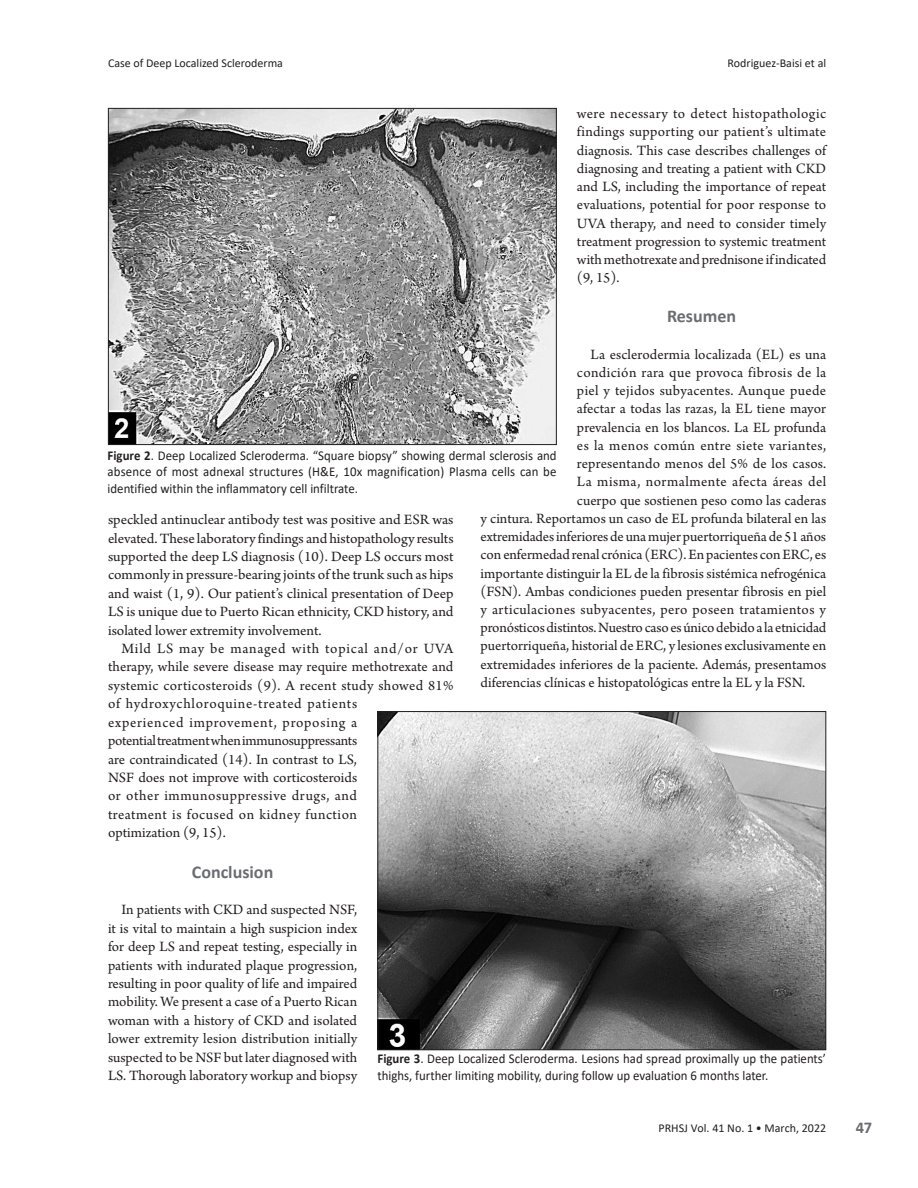
<style>
.page{position:relative;width:918px;height:1188px;background:#fff}
.page>*{position:absolute;margin:0;border:0;box-sizing:border-box;transform-origin:0 0}
.Article_Subtitle{font:700 18px "Calibri";color:#6c6d70}
.t1{font:700 16.5px "Calibri";color:#6c6d70}
.Article_Text{font:15px/18.5px "Arno Pro";color:#231f20;text-align:justify}
.Article_Text-2{font:15px/18.5px "Arno Pro";letter-spacing:.02em;color:#231f20}
.Article_Text-3{font:15px "Arno Pro";letter-spacing:.025em;color:#231f20}
.Article_Text-4{font:15px "Arno Pro";letter-spacing:.03em;color:#231f20}
.Figures_and_tables{font:13.5px/16.2px "Calibri";color:#231f20;text-align:justify;scale:.95 1}
.t2{font:12px "Calibri";color:#231f20}
.s1{font-weight:700}
</style>
<div class="page">
<img style="left:110px;top:110px;width:445px;height:333px">
<div style="left:108px;top:108px;width:449px;height:337px;border:1px solid #231f20"></div>
<img style="left:379px;top:713px;width:445px;height:335px">
<div style="left:377px;top:711px;width:449px;height:339px;border:1px solid #231f20"></div>
<p class="t2" style="left:108px;top:55px;width:177px">Case of Deep Localized Scleroderma</p>
<p class="t2" style="left:727px;top:55px;width:100px">Rodriguez-Baisi et al</p>
<p class="Article_Text" style="left:577px;top:105px;width:251px">were necessary to detect histopathologic findings supporting our patient’s ultimate diagnosis. This case describes challenges of diagnosing and treating a patient with CKD and LS, including the importance of repeat evaluations, potential for poor response to UVA therapy, and need to consider timely treatment progression to systemic treatment with methotrexate and prednisone if indicated (9, 15).</p>
<p class="Article_Subtitle" style="left:667px;top:304px;width:71px">Resumen</p>
<p class="Article_Text" style="left:590px;top:346px;width:237px">La esclerodermia localizada (EL) es una</p>
<p class="Article_Text-3" style="left:577px;top:364px;width:251px">condición rara que provoca fibrosis de la</p>
<p class="Article_Text-2" style="left:577px;top:382px;width:251px">piel y tejidos subyacentes. Aunque puede</p>
<p class="Article_Text" style="left:577px;top:401px;width:251px">afectar a todas las razas, la EL tiene mayor</p>
<p class="Article_Text" style="left:577px;top:419px;width:251px">prevalencia en los blancos. La EL profunda</p>
<p class="Article_Text-4" style="left:577px;top:437px;width:251px">es la menos común entre siete variantes,</p>
<p class="Article_Text" style="left:577px;top:455px;width:251px">representando menos del 5% de los casos.</p>
<p class="Article_Text-4" style="left:577px;top:473px;width:251px">La misma, normalmente afecta áreas del</p>
<p class="Article_Text" style="left:577px;top:492px;width:251px">cuerpo que sostienen peso como las caderas</p>
<p class="Article_Text" style="left:481px;top:510px;width:347px">y cintura. Reportamos un caso de EL profunda bilateral en las</p>
<p class="Article_Text" style="left:481px;top:528px;width:347px">extremidades inferiores de una mujer puertorriqueña de 51 años</p>
<p class="Article_Text" style="left:481px;top:546px;width:347px">con enfermedad renal crónica (ERC). En pacientes con ERC, es</p>
<p class="Article_Text" style="left:481px;top:565px;width:347px">importante distinguir la EL de la fibrosis sistémica nefrogénica</p>
<p class="Article_Text" style="left:481px;top:583px;width:347px">(FSN). Ambas condiciones pueden presentar fibrosis en piel</p>
<p class="Article_Text-3" style="left:481px;top:601px;width:347px">y articulaciones subyacentes, pero poseen tratamientos y</p>
<p class="Article_Text" style="left:481px;top:619px;width:347px">pronósticos distintos. Nuestro caso es único debido a la etnicidad</p>
<p class="Article_Text" style="left:481px;top:637px;width:347px">puertorriqueña, historial de ERC, y lesiones exclusivamente en</p>
<p class="Article_Text" style="left:481px;top:656px;width:347px">extremidades inferiores de la paciente. Además, presentamos</p>
<p class="Article_Text" style="left:481px;top:674px;width:326px">diferencias clínicas e histopatológicas entre la EL y la FSN.</p>
<p class="Figures_and_tables" style="left:108px;top:447px;width:474px"><span class="s1">Figure 2</span>. Deep Localized Scleroderma. “Square biopsy” showing dermal sclerosis and absence of most adnexal structures (H&amp;E, 10x magnification) Plasma cells can be identified within the inflammatory cell infiltrate.</p>
<p class="Article_Text" style="left:108px;top:511px;width:347px">speckled antinuclear antibody test was positive and ESR was elevated. These laboratory findings and histopathology results supported the deep LS diagnosis (10). Deep LS occurs most commonly in pressure-bearing joints of the trunk such as hips and waist (1, 9). Our patient’s clinical presentation of Deep LS is unique due to Puerto Rican ethnicity, CKD history, and isolated lower extremity involvement.</p>
<p class="Article_Text-2" style="left:108px;top:640px;width:347px;text-indent:14px">Mild LS may be managed with topical and/or UVA therapy, while severe disease may require methotrexate and systemic corticosteroids (9). A recent study showed 81% of hydroxychloroquine-treated patients<br>experienced improvement, proposing a<br>potential treatment when immunosuppressants<br>are contraindicated (14). In contrast to LS,<br>NSF does not improve with corticosteroids<br>or other immunosuppressive drugs, and<br>treatment is focused on kidney function<br>optimization (9, 15).</p>
<p class="Article_Subtitle" style="left:192px;top:859px;width:83px">Conclusion</p>
<p class="Article_Text" style="left:108px;top:901px;width:251px;text-indent:14px">In patients with CKD and suspected NSF, it is vital to maintain a high suspicion index for deep LS and repeat testing, especially in patients with indurated plaque progression, resulting in poor quality of life and impaired mobility. We present a case of a Puerto Rican woman with a history of CKD and isolated lower extremity lesion distribution initially suspected to be NSF but later diagnosed with LS. Thorough laboratory workup and biopsy</p>
<p class="Figures_and_tables" style="left:377px;top:1050px;width:474px"><span class="s1">Figure 3</span>. Deep Localized Scleroderma. Lesions had spread proximally up the patients’ thighs, further limiting mobility, during follow up evaluation 6 months later.</p>
<p class="t2" style="left:659px;top:1120px;width:169px">PRHSJ Vol. 41 No. 1 • March, 2022</p>
<p class="t1" style="left:856px;top:1116px;width:18px">47</p>
</div>
